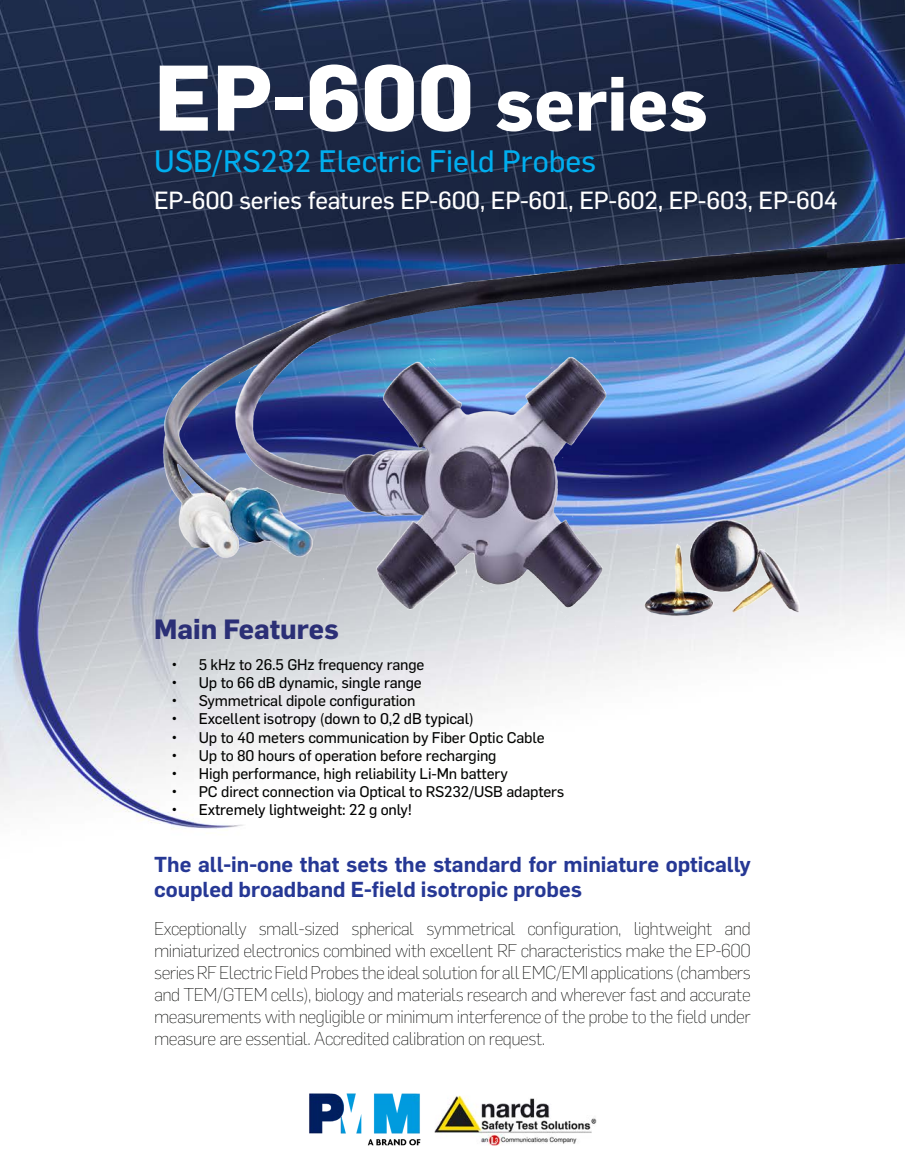
<style>
.page{position:relative;width:905px;height:1175px;background:#fff}
.page>*{position:absolute;margin:0;border:0;box-sizing:border-box;transform-origin:0 0}
.t1{font:700 91.2px "Flama";color:#fff}
.t2{font:30.45px "Flama Basic";color:#00aeef}
.t3{font:700 27.3px "Flama";color:#2b2f76}
.t4{font:24.3px "Flama Basic";letter-spacing:-.01em;color:#fff}
.t5{font:600 21.3px/25.5px "Flama";color:#263895}
.t6{font:200 18.3px/21.9px "Flama";letter-spacing:-.03em;color:#040503;text-align:justify}
.t7{font:15.15px "Flama Basic";letter-spacing:-.01em;color:#040503}
.t8{font:15.15px "Flama Basic";letter-spacing:-.01em;color:#000}
.s1{font-size:72.9px}
</style>
<div class="page">
<img style="left:0;top:0;width:904px;height:1122px">
<img style="left:309px;top:1092px;width:287px;height:54px">
<img style="left:121px;top:200px;width:783px;height:431px">
<p class="t1" style="left:154px;top:32px;width:555px">EP-600 <span class="s1">series</span></p>
<p class="t2" style="left:154px;top:140px;width:443px">USB/RS232 Electric Field Probes</p>
<p class="t4" style="left:154px;top:183px;width:685px">EP-600 series features EP-600, EP-601, EP-602, EP-603, EP-604</p>
<p class="t3" style="left:154px;top:609px;width:186px">Main Features</p>
<p class="t7" style="left:171px;top:653px;width:254px">• 5 kHz to 26.5 GHz frequency range</p>
<p class="t8" style="left:171px;top:672px;width:252px">• Up to 66 dB dynamic, single range</p>
<p class="t7" style="left:171px;top:690px;width:245px">• Symmetrical dipole configuration</p>
<p class="t8" style="left:171px;top:708px;width:304px">• Excellent isotropy (down to 0,2 dB typical)</p>
<p class="t7" style="left:171px;top:726px;width:375px">• Up to 40 meters communication by Fiber Optic Cable</p>
<p class="t7" style="left:171px;top:744px;width:326px">• Up to 80 hours of operation before recharging</p>
<p class="t7" style="left:171px;top:763px;width:338px">• High performance, high reliability Li-Mn battery</p>
<p class="t7" style="left:171px;top:781px;width:394px">• PC direct connection via Optical to RS232/USB adapters</p>
<p class="t8" style="left:171px;top:799px;width:242px">• Extremely lightweight: 22 g only!</p>
<p class="t5" style="left:154px;top:850px;width:598px">The all-in-one that sets the standard for miniature optically coupled broadband E-field isotropic probes</p>
<p class="t6" style="left:154px;top:917px;width:598px">Exceptionally small-sized spherical symmetrical configuration, lightweight and miniaturized electronics combined with excellent RF characteristics make the EP-600 series RF Electric Field Probes the ideal solution for all EMC/EMI applications (chambers and TEM/GTEM cells), biology and materials research and wherever fast and accurate measurements with negligible or minimum interference of the probe to the field under measure are essential. Accredited calibration on request.</p>
</div>
